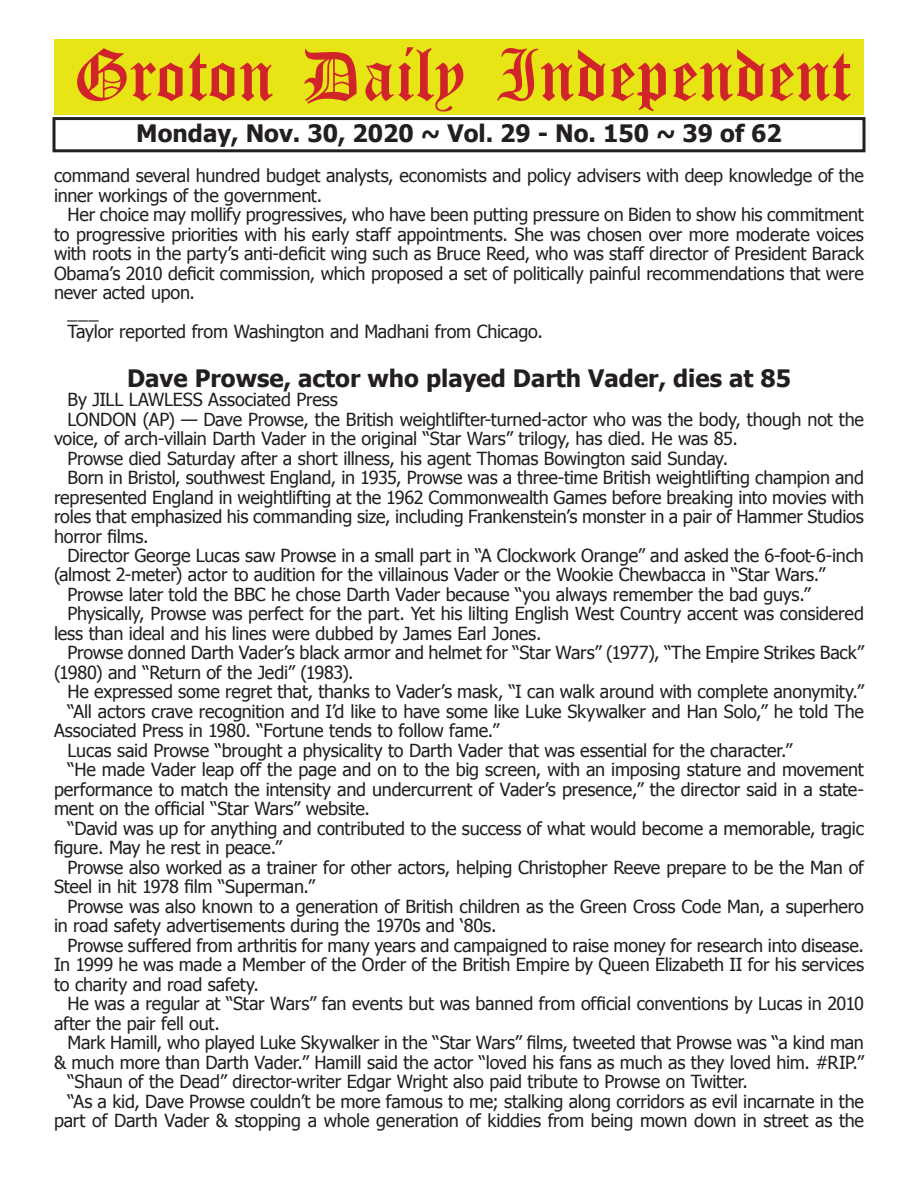
<style>
.page{position:relative;width:918px;height:1188px;background:#fff}
.page>*{position:absolute;margin:0;border:0;box-sizing:border-box;transform-origin:0 0}
.t1{font:54px "Old English Five";color:#d1232a}
.t2{font:700 24px "Tahoma";color:#231f20}
.t3{font:18px/19.5px "Tahoma";letter-spacing:-.01em;color:#231f20}
</style>
<div class="page">
<div style="left:52px;top:117px;width:814px;height:35px;border:3px solid #231f20"></div>
<div style="left:54px;top:40px;width:810px;height:75px;background:#e7e515"></div>
<h1 class="t1" style="left:73px;top:50px;width:779px">Groton Daily Independent</h1>
<h2 class="t2" style="left:136px;top:116px;width:647px">Monday, Nov. 30, 2020 ~ Vol. 29 - No. 150 ~ 39 of 62</h2>
<p class="t3" style="left:54px;top:165px;width:811px">command several hundred budget analysts, economists and policy advisers with deep knowledge of the inner workings of the government.</p>
<p class="t3" style="left:68px;top:204px;width:798px">Her choice may mollify progressives, who have been putting pressure on Biden to show his commitment</p>
<p class="t3" style="left:54px;top:224px;width:811px">to progressive priorities with his early staff appointments. She was chosen over more moderate voices</p>
<p class="t3" style="left:54px;top:243px;width:812px">with roots in the party’s anti-deficit wing such as Bruce Reed, who was staff director of President Barack</p>
<p class="t3" style="left:54px;top:263px;width:811px">Obama’s 2010 deficit commission, which proposed a set of politically painful recommendations that were</p>
<p class="t3" style="left:54px;top:282px;width:143px">never acted upon.</p>
<p class="t3" style="left:68px;top:302px;width:33px">___</p>
<p class="t3" style="left:68px;top:321px;width:477px">Taylor reported from Washington and Madhani from Chicago.</p>
<h2 class="t2" style="left:127px;top:361px;width:666px">Dave Prowse, actor who played Darth Vader, dies at 85</h2>
<p class="t3" style="left:68px;top:389px;width:272px">By JILL LAWLESS Associated Press</p>
<p class="t3" style="left:68px;top:408px;width:798px">LONDON (AP) — Dave Prowse, the British weightlifter-turned-actor who was the body, though not the</p>
<p class="t3" style="left:54px;top:428px;width:685px">voice, of arch-villain Darth Vader in the original “Star Wars” trilogy, has died. He was 85.</p>
<p class="t3" style="left:68px;top:447px;width:662px">Prowse died Saturday after a short illness, his agent Thomas Bowington said Sunday.</p>
<p class="t3" style="left:68px;top:467px;width:798px">Born in Bristol, southwest England, in 1935, Prowse was a three-time British weightlifting champion and</p>
<p class="t3" style="left:54px;top:486px;width:812px">represented England in weightlifting at the 1962 Commonwealth Games before breaking into movies with</p>
<p class="t3" style="left:54px;top:506px;width:811px">roles that emphasized his commanding size, including Frankenstein’s monster in a pair of Hammer Studios</p>
<p class="t3" style="left:54px;top:525px;width:96px">horror films.</p>
<p class="t3" style="left:68px;top:545px;width:798px">Director George Lucas saw Prowse in a small part in “A Clockwork Orange” and asked the 6-foot-6-inch</p>
<p class="t3" style="left:54px;top:564px;width:773px">(almost 2-meter) actor to audition for the villainous Vader or the Wookie Chewbacca in “Star Wars.”</p>
<p class="t3" style="left:68px;top:584px;width:745px">Prowse later told the BBC he chose Darth Vader because “you always remember the bad guys.”</p>
<p class="t3" style="left:68px;top:603px;width:798px">Physically, Prowse was perfect for the part. Yet his lilting English West Country accent was considered</p>
<p class="t3" style="left:54px;top:623px;width:489px">less than ideal and his lines were dubbed by James Earl Jones.</p>
<p class="t3" style="left:68px;top:642px;width:798px">Prowse donned Darth Vader’s black armor and helmet for “Star Wars” (1977), “The Empire Strikes Back”</p>
<p class="t3" style="left:54px;top:662px;width:301px">(1980) and “Return of the Jedi” (1983).</p>
<p class="t3" style="left:68px;top:681px;width:798px">He expressed some regret that, thanks to Vader’s mask, “I can walk around with complete anonymity.”</p>
<p class="t3" style="left:68px;top:701px;width:798px">“All actors crave recognition and I’d like to have some like Luke Skywalker and Han Solo,” he told The</p>
<p class="t3" style="left:54px;top:720px;width:447px">Associated Press in 1980. “Fortune tends to follow fame.”</p>
<p class="t3" style="left:68px;top:740px;width:726px">Lucas said Prowse “brought a physicality to Darth Vader that was essential for the character.”</p>
<p class="t3" style="left:68px;top:759px;width:798px">“He made Vader leap off the page and on to the big screen, with an imposing stature and movement</p>
<p class="t3" style="left:54px;top:779px;width:812px">performance to match the intensity and undercurrent of Vader’s presence,” the director said in a state-</p>
<p class="t3" style="left:54px;top:798px;width:318px">ment on the official “Star Wars” website.</p>
<p class="t3" style="left:68px;top:818px;width:798px">“David was up for anything and contributed to the success of what would become a memorable, tragic</p>
<p class="t3" style="left:54px;top:837px;width:230px">figure. May he rest in peace.”</p>
<p class="t3" style="left:68px;top:857px;width:798px">Prowse also worked as a trainer for other actors, helping Christopher Reeve prepare to be the Man of</p>
<p class="t3" style="left:54px;top:876px;width:262px">Steel in hit 1978 film “Superman.”</p>
<p class="t3" style="left:68px;top:896px;width:798px">Prowse was also known to a generation of British children as the Green Cross Code Man, a superhero</p>
<p class="t3" style="left:54px;top:915px;width:444px">in road safety advertisements during the 1970s and ‘80s.</p>
<p class="t3" style="left:68px;top:935px;width:798px">Prowse suffered from arthritis for many years and campaigned to raise money for research into disease.</p>
<p class="t3" style="left:54px;top:954px;width:812px">In 1999 he was made a Member of the Order of the British Empire by Queen Elizabeth II for his services</p>
<p class="t3" style="left:54px;top:974px;width:206px">to charity and road safety.</p>
<p class="t3" style="left:68px;top:993px;width:798px">He was a regular at “Star Wars” fan events but was banned from official conventions by Lucas in 2010</p>
<p class="t3" style="left:54px;top:1013px;width:167px">after the pair fell out.</p>
<p class="t3" style="left:68px;top:1032px;width:798px">Mark Hamill, who played Luke Skywalker in the “Star Wars” films, tweeted that Prowse was “a kind man</p>
<p class="t3" style="left:54px;top:1052px;width:812px">&amp; much more than Darth Vader.” Hamill said the actor “loved his fans as much as they loved him. #RIP.”</p>
<p class="t3" style="left:68px;top:1071px;width:682px">“Shaun of the Dead” director-writer Edgar Wright also paid tribute to Prowse on Twitter.</p>
<p class="t3" style="left:68px;top:1091px;width:798px">“As a kid, Dave Prowse couldn’t be more famous to me; stalking along corridors as evil incarnate in the</p>
<p class="t3" style="left:54px;top:1110px;width:812px">part of Darth Vader &amp; stopping a whole generation of kiddies from being mown down in street as the</p>
</div>
